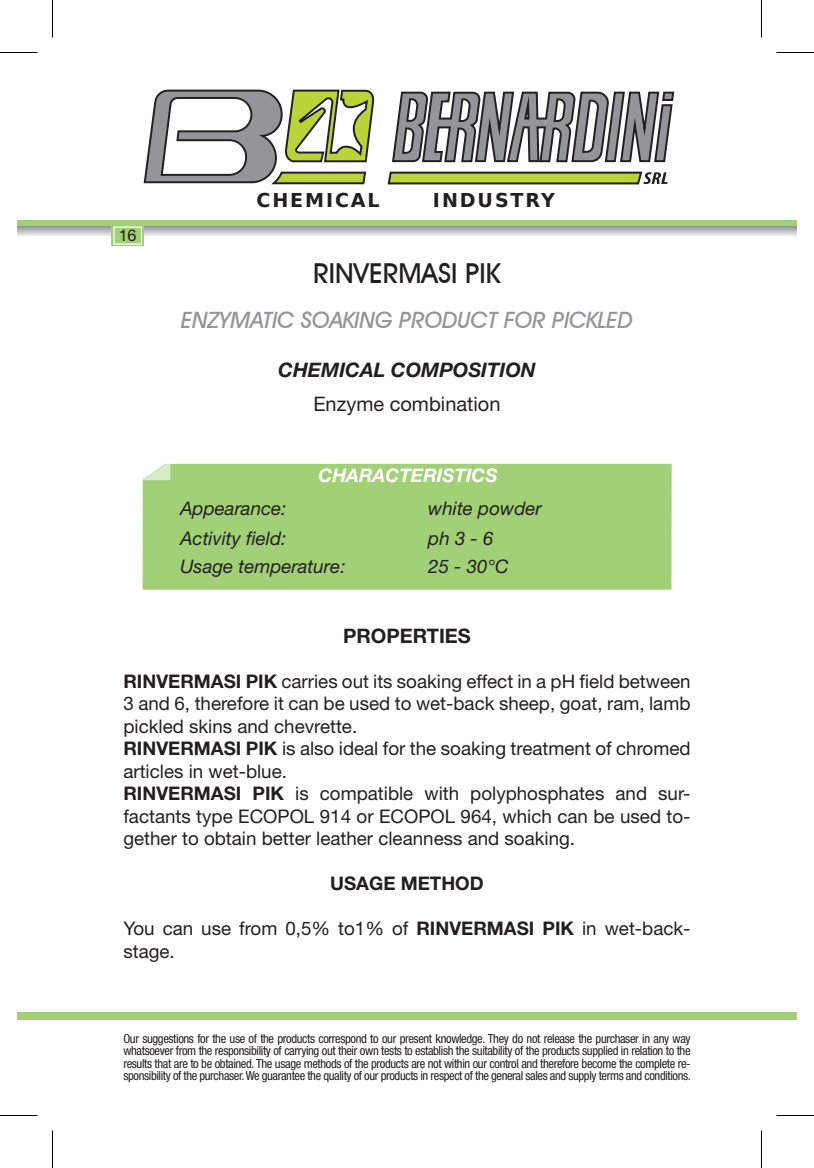
<style>
.page{position:relative;width:814px;height:1168px;background:#fff}
.page>*{position:absolute;margin:0;border:0;box-sizing:border-box;transform-origin:0 0}
.t1{font:500 27.5px "Avant Garde IT Cby BT";color:#231f20}
.t2{font:italic 500 22.5px "Avant Garde IT Cby BT";color:#939598}
.t3{font:italic 700 20px "Helvetica Neue LT Std";color:#231f20}
.t4{font:20px "Helvetica Neue LT Std";color:#231f20}
.t5{font:700 20px "Helvetica Neue LT Std";color:#231f20}
.t6{font:700 19px "Bitstream Vera Sans";letter-spacing:.1em;color:#231f20}
.t7{font:18.75px/22.5px "Helvetica Neue LT Std";color:#231f20}
.t8{font:italic 18.75px "Helvetica Neue LT Std";color:#231f20}
.t9{font:italic 700 18.75px "Helvetica Neue LT Std";color:#fff}
.t10{font:700 18.75px "Helvetica Neue LT Std";color:#231f20}
.t11{font:16.25px "Helvetica Neue LT Std";color:#231f20}
.t12{font:condensed 12.5px/12.5px "Helvetica Neue LT Std";letter-spacing:-.03em;color:#231f20;text-align:justify}
.s1{font-weight:700}
</style>
<div class="page">
<div style="left:761px;top:220px;width:36px;height:8px;background:#a1d076"></div>
<div style="left:17px;top:220px;width:744px;height:8px;background:#a1d076"></div>
<svg style="left:761px;top:226px;width:36px;height:10px"></svg>
<svg style="left:17px;top:226px;width:744px;height:10px;background:#bfc0c2"></svg>
<svg style="left:143px;top:91px;width:532px;height:93px"></svg>
<svg style="left:145px;top:89px;width:230px;height:96px"></svg>
<svg style="left:386px;top:171px;width:281px;height:14px;background:#95a44e"></svg>
<div style="left:761px;top:1012px;width:36px;height:8px;background:#a1d076"></div>
<div style="left:17px;top:1012px;width:744px;height:8px;background:#a1d076"></div>
<div style="left:111px;top:225px;width:33px;height:21px;background:#a1d076"></div>
<div style="left:113px;top:226px;width:29px;height:19px;background:#a1d076;border:1px solid #fff"></div>
<div style="left:143px;top:464px;width:528px;height:126px;background:#a1d076"></div>
<svg style="left:142px;top:463px;width:28px;height:17px"></svg>
<hr style="left:0;top:52px;width:38px;height:1px;background:#000">
<hr style="left:776px;top:52px;width:38px;height:1px;background:#000">
<hr style="left:0;top:1115px;width:38px;height:1px;background:#000">
<hr style="left:776px;top:1115px;width:38px;height:1px;background:#000">
<hr style="left:52px;top:0;width:1px;height:38px;background:#000">
<hr style="left:52px;top:1130px;width:1px;height:38px;background:#000">
<hr style="left:761px;top:0;width:1px;height:38px;background:#000">
<hr style="left:761px;top:1130px;width:1px;height:38px;background:#000">
<h3 class="t11" style="left:119px;top:226px;width:19px">16</h3>
<h3 class="t6" style="left:256px;top:189px;width:125px">CHEMICAL</h3>
<h3 class="t6" style="left:433px;top:189px;width:123px">INDUSTRY</h3>
<h1 class="t1" style="left:313px;top:257px;width:189px">RINVERMASI PIK</h1>
<h2 class="t2" style="left:181px;top:307px;width:453px">ENZYMATIC SOAKING PRODUCT FOR PICKLED</h2>
<h3 class="t3" style="left:278px;top:357px;width:259px">CHEMICAL COMPOSITION</h3>
<h3 class="t4" style="left:313px;top:392px;width:189px">Enzyme combination</h3>
<h3 class="t9" style="left:318px;top:463px;width:181px">CHARACTERISTICS</h3>
<h3 class="t8" style="left:180px;top:497px;width:108px">Appearance:</h3>
<h3 class="t8" style="left:428px;top:497px;width:115px">white powder</h3>
<h3 class="t8" style="left:180px;top:527px;width:108px">Activity field:</h3>
<h3 class="t8" style="left:428px;top:527px;width:67px">ph 3 - 6</h3>
<h3 class="t8" style="left:180px;top:555px;width:167px">Usage temperature:</h3>
<h3 class="t8" style="left:428px;top:555px;width:82px">25 - 30°C</h3>
<h3 class="t5" style="left:343px;top:623px;width:129px">PROPERTIES</h3>
<p class="t7" style="left:123px;top:669px;width:568px"><span class="s1">RINVERMASI PIK</span> carries out its soaking effect in a pH field between 3 and 6, therefore it can be used to wet-back sheep, goat, ram, lamb pickled skins and chevrette.<br><span class="s1">RINVERMASI PIK</span> is also ideal for the soaking treatment of chromed articles in wet-blue.<br><span class="s1">RINVERMASI PIK</span> is compatible with polyphosphates and sur&shy;factants type ECOPOL 914 or ECOPOL 964, which can be used to&shy;gether to obtain better leather cleanness and soaking.</p>
<h3 class="t10" style="left:330px;top:872px;width:155px">USAGE METHOD</h3>
<h3 class="t7" style="left:123px;top:917px;width:568px">You can use from 0,5% to1% of <span class="s1">RINVERMASI PIK</span> in wet-back&shy;stage.</h3>
<p class="t12" style="left:123px;top:1032px;width:569px">Our suggestions for the use of the products correspond to our present knowledge. They do not release the purchaser in any way whatsoever from the responsibility of carrying out their own tests to establish the suitability of the products supplied in relation to the results that are to be obtained. The usage methods of the products are not within our control and therefore become the complete re&shy;sponsibility of the purchaser. We guarantee the quality of our products in respect of the general sales and supply terms and conditions.</p>
</div>
